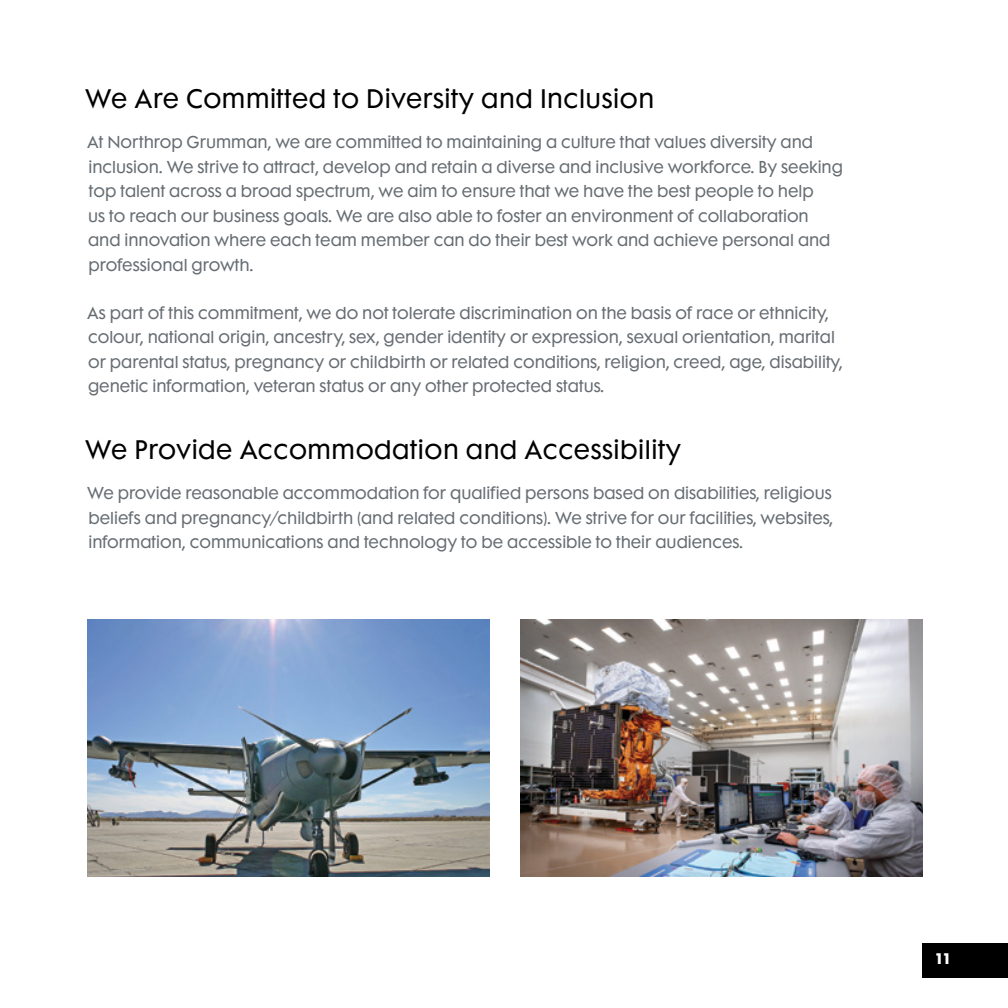
<style>
.page{position:relative;width:1008px;height:1008px;background:#fff}
.page>*{position:absolute;margin:0;border:0;box-sizing:border-box;transform-origin:0 0}
.t1{font:24.5px "Futura Maxi Std";letter-spacing:.02em;color:#000}
.t2{font:15.75px/24.5px "Futura Maxi Std";color:#666d72}
.t3{font:700 14px "Futura Maxi Std";color:#fff}
</style>
<div class="page">
<img style="left:88px;top:620px;width:401px;height:257px">
<img style="left:521px;top:620px;width:401px;height:257px">
<div style="left:922px;top:943px;width:86px;height:34px;background:#000"></div>
<h1 class="t1" style="left:85px;top:83px;width:570px">We Are Committed to Diversity and Inclusion</h1>
<p class="t2" style="left:87px;top:130px;width:757px">At Northrop Grumman, we are committed to maintaining a culture that values diversity and inclusion. We strive to attract, develop and retain a diverse and inclusive workforce. By seeking top talent across a broad spectrum, we aim to ensure that we have the best people to help<br>us to reach our business goals. We are also able to foster an environment of collaboration and innovation where each team member can do their best work and achieve personal and professional growth.</p>
<p class="t2" style="left:87px;top:301px;width:757px">As part of this commitment, we do not tolerate discrimination on the basis of race or ethnicity, colour, national origin, ancestry, sex, gender identity or expression, sexual orientation, marital or parental status, pregnancy or childbirth or related conditions, religion, creed, age, disability, genetic information, veteran status or any other protected status.</p>
<h1 class="t1" style="left:85px;top:434px;width:598px">We Provide Accommodation and Accessibility</h1>
<p class="t2" style="left:87px;top:481px;width:748px;text-align:justify">We provide reasonable accommodation for qualified persons based on disabilities, religious beliefs and pregnancy/childbirth (and related conditions). We strive for our facilities, websites, information, communications and technology to be accessible to their audiences.</p>
<p class="t3" style="left:936px;top:949px;width:15px">11</p>
</div>
